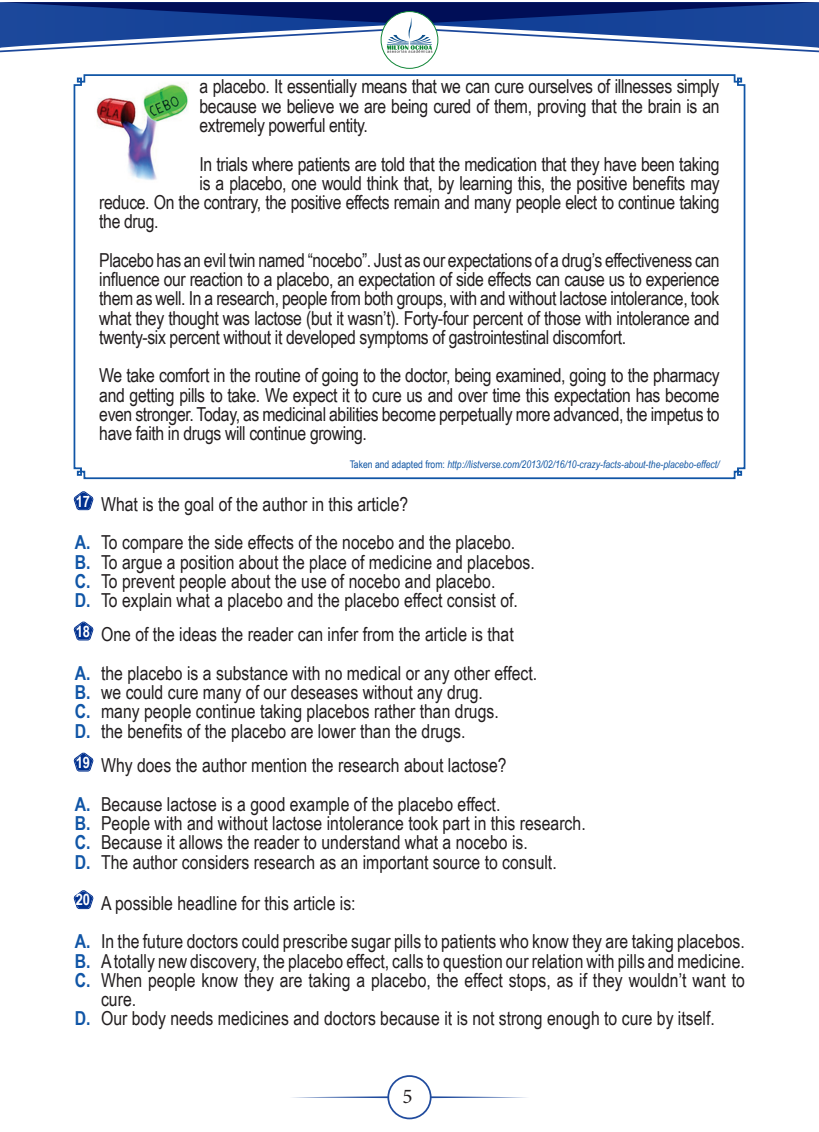
<style>
.page{position:relative;width:819px;height:1132px;background:#fff}
.page>*{position:absolute;margin:0;border:0;box-sizing:border-box;transform-origin:0 0}
.t1{font:21px "Minion Pro";color:#231f20}
.Lecturas{font:19.25px/19.2px "Arial Narrow";color:#231f20;text-align:justify}
.Lecturas-2{font:19.25px "Arial Narrow";letter-spacing:-.02em;color:#231f20}
.t2{font:700 15.75px "Arial Narrow";color:#fff}
.Lecturas-3{font:italic 10.5px "Arial Narrow";color:#1055a3}
.s1{font-style:normal}
.s2{font-weight:700;color:#1055a6}
</style>
<div class="page">
<div style="left:387px;top:1074px;width:44px;height:44px;border:2px solid #214c9e;border-radius:50%"></div>
<svg style="left:323px;top:1095px;width:65px;height:2px"></svg>
<svg style="left:430px;top:1095px;width:66px;height:2px"></svg>
<svg style="left:0;top:2px;width:819px;height:51px"></svg>
<svg style="left:74px;top:491px;width:20px;height:19px"></svg>
<svg style="left:74px;top:621px;width:20px;height:19px"></svg>
<svg style="left:74px;top:752px;width:20px;height:19px"></svg>
<svg style="left:74px;top:890px;width:20px;height:18px"></svg>
<svg style="left:73px;top:74px;width:673px;height:406px"></svg>
<img style="left:94px;top:82px;width:96px;height:102px">
<p class="Lecturas" style="left:199px;top:76px;width:521px">a placebo. It essentially means that we can cure ourselves of illnesses simply because we believe we are being cured of them, proving that the brain is an extremely powerful entity.</p>
<p class="Lecturas-2" style="left:199px;top:149px;width:521px">In trials where patients are told that the medication that they have been taking</p>
<p class="Lecturas-2" style="left:199px;top:169px;width:521px">is a placebo, one would think that, by learning this, the positive benefits may</p>
<p class="Lecturas-2" style="left:99px;top:188px;width:622px">reduce. On the contrary, the positive effects remain and many people elect to continue taking</p>
<p class="Lecturas" style="left:99px;top:211px;width:61px">the drug.</p>
<p class="Lecturas" style="left:99px;top:250px;width:622px">Placebo has an evil twin named “nocebo”. Just as our expectations of a drug’s effectiveness can influence our reaction to a placebo, an expectation of side effects can cause us to experience them as well. In a research, people from both groups, with and without lactose intolerance, took what they thought was lactose (but it wasn’t). Forty-four percent of those with intolerance and twenty-six percent without it developed symptoms of gastrointestinal discomfort.</p>
<p class="Lecturas" style="left:99px;top:365px;width:622px">We take comfort in the routine of going to the doctor, being examined, going to the pharmacy and getting pills to take. We expect it to cure us and over time this expectation has become even stronger. Today, as medicinal abilities become perpetually more advanced, the impetus to have faith in drugs will continue growing.</p>
<p class="Lecturas-3" style="left:349px;top:457px;width:371px"><span class="s1">Taken and adapted from:</span> http://listverse.com/2013/02/16/10-crazy-facts-about-the-placebo-effect/</p>
<p class="t2" style="left:76px;top:489px;width:16px">17</p>
<p class="Lecturas" style="left:101px;top:493px;width:309px">What is the goal of the author in this article?</p>
<p class="Lecturas" style="left:75px;top:532px;width:442px"><span class="s2">A.</span> To compare the side effects of the nocebo and the placebo.</p>
<p class="Lecturas" style="left:75px;top:551px;width:461px"><span class="s2">B.</span> To argue a position about the place of medicine and placebos.</p>
<p class="Lecturas" style="left:75px;top:570px;width:422px"><span class="s2">C.</span> To prevent people about the use of nocebo and placebo.</p>
<p class="Lecturas" style="left:75px;top:590px;width:444px"><span class="s2">D.</span> To explain what a placebo and the placebo effect consist of.</p>
<p class="t2" style="left:76px;top:619px;width:16px">18</p>
<p class="Lecturas" style="left:101px;top:624px;width:414px">One of the ideas the reader can infer from the article is that</p>
<p class="Lecturas" style="left:75px;top:662px;width:464px"><span class="s2">A.</span> the placebo is a substance with no medical or any other effect.</p>
<p class="Lecturas" style="left:75px;top:681px;width:409px"><span class="s2">B.</span> we could cure many of our deseases without any drug.</p>
<p class="Lecturas" style="left:75px;top:701px;width:425px"><span class="s2">C.</span> many people continue taking placebos rather than drugs.</p>
<p class="Lecturas" style="left:75px;top:720px;width:392px"><span class="s2">D.</span> the benefits of the placebo are lower than the drugs.</p>
<p class="t2" style="left:76px;top:750px;width:16px">19</p>
<p class="Lecturas" style="left:101px;top:754px;width:407px">Why does the author mention the research about lactose?</p>
<p class="Lecturas" style="left:75px;top:793px;width:427px"><span class="s2">A.</span> Because lactose is a good example of the placebo effect.</p>
<p class="Lecturas" style="left:75px;top:812px;width:512px"><span class="s2">B.</span> People with and without lactose intolerance took part in this research.</p>
<p class="Lecturas" style="left:75px;top:831px;width:454px"><span class="s2">C.</span> Because it allows the reader to understand what a nocebo is.</p>
<p class="Lecturas" style="left:75px;top:851px;width:483px"><span class="s2">D.</span> The author considers research as an important source to consult.</p>
<p class="t2" style="left:76px;top:887px;width:16px">20</p>
<p class="Lecturas" style="left:101px;top:892px;width:256px">A possible headline for this article is:</p>
<p class="Lecturas" style="left:75px;top:930px;width:671px"><span class="s2">A.</span> In the future doctors could prescribe sugar pills to patients who know they are taking placebos.</p>
<p class="Lecturas" style="left:75px;top:950px;width:671px"><span class="s2">B.</span> A totally new discovery, the placebo effect, calls to question our relation with pills and medicine.</p>
<p class="Lecturas" style="left:101px;top:969px;width:645px;text-indent:-26px"><span class="s2">C.</span> When people know they are taking a placebo, the effect stops, as if they wouldn’t want to cure.</p>
<p class="Lecturas" style="left:75px;top:1007px;width:641px"><span class="s2">D.</span> Our body needs medicines and doctors because it is not strong enough to cure by itself.</p>
<p class="t1" style="left:402px;top:1081px;width:12px">5</p>
</div>
